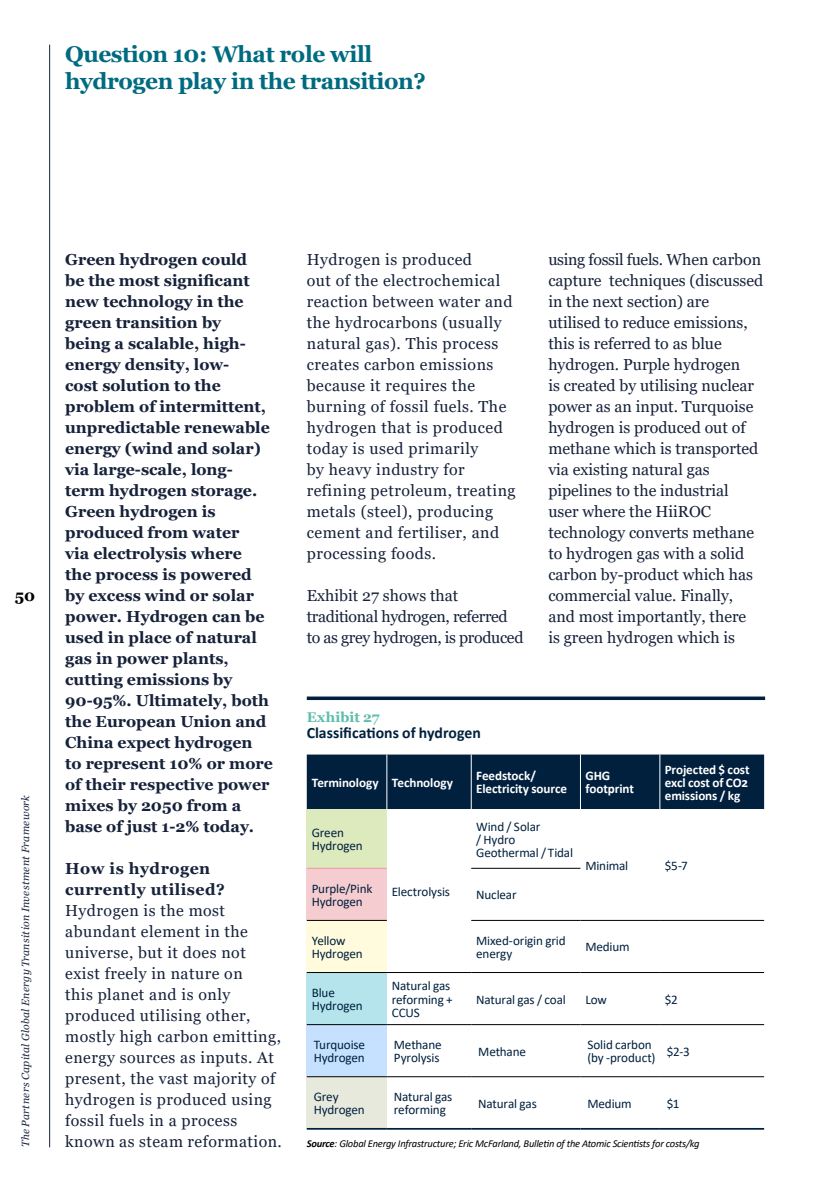
<style>
.page{position:relative;width:829px;height:1191px;background:#fff}
.page>*{position:absolute;margin:0;border:0;box-sizing:border-box;transform-origin:0 0}
.t1{font:700 22.75px/27.3px "Georgia";letter-spacing:-.02em;color:#006b80}
.t2{font:15.92px/21px "Georgia";letter-spacing:.03em;color:#16213a}
.t3{font:700 15.92px/21px "Georgia";color:#16213a}
.t4{font:15.92px/21px "Georgia";color:#16213a}
.t5{font:15.92px/21px "Georgia";letter-spacing:-.02em;color:#16213a}
.t6{font:700 15.92px/21px "Georgia";letter-spacing:.03em;color:#16213a}
.t7{font:700 15.75px "Calibri";color:#00203e}
.t8{font:700 15.75px "Georgia";color:#000}
.t9{font:700 14px "Georgia";color:#5dbdac}
.t10{font:13.12px/13.1px "Calibri";letter-spacing:-.015em;color:#00203e}
.t11{font:700 13.12px/13.1px "Calibri";letter-spacing:-.01em;color:#fff}
.t12{font:italic 10.5px "Calibri";letter-spacing:-.02em;color:#000}
.t13{font:italic 10.5px "Georgia";letter-spacing:.025em;color:#16213a}
.s1{font-weight:700}
</style>
<div class="page">
<hr style="left:49px;top:45px;width:1px;height:1102px;background:#16213a">
<svg style="left:307px;top:696px;width:458px;height:4px;background:#223d57"></svg>
<div style="left:307px;top:754px;width:457px;height:55px;background:#00203e"></div>
<div style="left:307px;top:809px;width:80px;height:59px;background:#dceabe"></div>
<svg style="left:387px;top:867px;width:377px;height:211px"></svg>
<div style="left:307px;top:868px;width:80px;height:52px;background:#f5cccf"></div>
<div style="left:307px;top:920px;width:80px;height:52px;background:#fffbdc"></div>
<div style="left:307px;top:972px;width:80px;height:52px;background:#b5e4ec"></div>
<div style="left:307px;top:1024px;width:80px;height:52px;background:#c6e1ff"></div>
<div style="left:307px;top:1076px;width:80px;height:52px;background:#e8e9dd"></div>
<hr style="left:307px;top:1128px;width:80px;height:1px;background:#00203e">
<hr style="left:387px;top:1128px;width:84px;height:1px;background:#00203e">
<hr style="left:471px;top:1128px;width:109px;height:1px;background:#00203e">
<hr style="left:580px;top:1128px;width:79px;height:1px;background:#00203e">
<hr style="left:659px;top:1128px;width:105px;height:1px;background:#00203e">
<hr style="left:307px;top:868px;width:80px;height:1px;background:#ec999f">
<hr style="left:471px;top:868px;width:109px;height:1px;background:#000">
<hr style="left:307px;top:920px;width:80px;height:1px;background:#000">
<hr style="left:471px;top:920px;width:109px;height:1px;background:#000">
<hr style="left:580px;top:920px;width:79px;height:1px;background:#000">
<hr style="left:659px;top:920px;width:105px;height:1px;background:#000">
<hr style="left:307px;top:972px;width:80px;height:1px;background:#000">
<hr style="left:387px;top:972px;width:84px;height:1px;background:#000">
<hr style="left:471px;top:972px;width:109px;height:1px;background:#000">
<hr style="left:580px;top:972px;width:79px;height:1px;background:#000">
<hr style="left:659px;top:972px;width:105px;height:1px;background:#000">
<hr style="left:307px;top:1024px;width:80px;height:1px;background:#000">
<hr style="left:387px;top:1024px;width:84px;height:1px;background:#000">
<hr style="left:471px;top:1024px;width:109px;height:1px;background:#000">
<hr style="left:580px;top:1024px;width:79px;height:1px;background:#000">
<hr style="left:659px;top:1024px;width:105px;height:1px;background:#000">
<hr style="left:307px;top:1076px;width:80px;height:1px;background:#000">
<hr style="left:387px;top:1076px;width:84px;height:1px;background:#000">
<hr style="left:471px;top:1076px;width:109px;height:1px;background:#000">
<hr style="left:580px;top:1076px;width:79px;height:1px;background:#000">
<hr style="left:659px;top:1076px;width:105px;height:1px;background:#000">
<hr style="left:386px;top:754px;width:1px;height:55px;background:#fff">
<hr style="left:471px;top:754px;width:1px;height:55px;background:#fff">
<hr style="left:580px;top:754px;width:1px;height:55px;background:#fff">
<hr style="left:659px;top:754px;width:1px;height:55px;background:#fff">
<h1 class="t1" style="left:65px;top:40px;width:362px">Question 10: What role will hydrogen play in the transition?</h1>
<p class="t8" style="left:15px;top:586px;width:22px">50</p>
<p class="t13" style="left:19px;top:1147px;width:354px;rotate:-90deg">The Partners Capital Global Energy Transition Investment Framework</p>
<p class="t3" style="left:65px;top:249px;width:209px">Green hydrogen could<br>be the most significant new technology in the green transition by<br>being a scalable, high&shy;energy density, low-<br>cost solution to the problem of intermittent, unpredictable renewable energy (wind and solar) via large-scale, long&shy;term hydrogen storage.<br>Green hydrogen is produced from water<br>via electrolysis where<br>the process is powered by excess wind or solar power. Hydrogen can be used in place of natural gas in power plants, cutting emissions by<br>90-95%. Ultimately, both the European Union and<br>China expect hydrogen to represent 10% or more of their respective power mixes by 2050 from a base of just 1-2% today.</p>
<p class="t6" style="left:65px;top:858px;width:161px">How is hydrogen currently utilised?</p>
<p class="t2" style="left:65px;top:900px;width:218px">Hydrogen is the most abundant element in the universe, but it does not exist freely in nature on<br>this planet and is only produced utilising other, mostly high carbon emitting, energy sources as inputs. At present, the vast majority of hydrogen is produced using fossil fuels in a process known as steam reformation.</p>
<p class="t2" style="left:307px;top:249px;width:210px">Hydrogen is produced<br>out of the electrochemical reaction between water and the hydrocarbons (usually natural gas). This process creates carbon emissions because it requires the burning of fossil fuels. The hydrogen that is produced today is used primarily<br>by heavy industry for refining petroleum, treating metals (steel), producing cement and fertiliser, and processing foods.</p>
<p class="t5" style="left:307px;top:585px;width:218px">Exhibit 27 shows that traditional hydrogen, referred to as grey hydrogen, is produced</p>
<p class="t4" style="left:548px;top:249px;width:216px">using fossil fuels. When carbon capture techniques (discussed in the next section) are utilised to reduce emissions, this is referred to as blue hydrogen. Purple hydrogen<br>is created by utilising nuclear power as an input. Turquoise hydrogen is produced out of methane which is transported via existing natural gas pipelines to the industrial<br>user where the HiiROC technology converts methane to hydrogen gas with a solid carbon by-product which has commercial value. Finally, and most importantly, there<br>is green hydrogen which is</p>
<p class="t9" style="left:307px;top:708px;width:74px">Exhibit 27</p>
<p class="t7" style="left:307px;top:721px;width:176px">Classifications of hydrogen</p>
<p class="t11" style="left:312px;top:775px;width:143px">Terminology Technology</p>
<p class="t11" style="left:476px;top:769px;width:92px">Feedstock/<br>Electricity source</p>
<p class="t11" style="left:585px;top:769px;width:50px">GHG footprint</p>
<p class="t11" style="left:664px;top:762px;width:86px">Projected $ cost excl cost of CO2 emissions / kg</p>
<p class="t10" style="left:312px;top:826px;width:52px">Green<br>Hydrogen</p>
<p class="t10" style="left:392px;top:884px;width:60px">Electrolysis</p>
<p class="t10" style="left:476px;top:819px;width:98px">Wind / Solar<br>/ Hydro<br>Geothermal / Tidal</p>
<p class="t10" style="left:585px;top:858px;width:44px">Minimal</p>
<p class="t10" style="left:664px;top:858px;width:25px">$5-7</p>
<p class="t10" style="left:312px;top:881px;width:62px">Purple/Pink<br>Hydrogen</p>
<p class="t10" style="left:476px;top:888px;width:42px">Nuclear</p>
<p class="t10" style="left:312px;top:933px;width:52px">Yellow<br>Hydrogen</p>
<p class="t10" style="left:476px;top:933px;width:91px">Mixed-origin grid energy</p>
<p class="t10" style="left:585px;top:940px;width:46px">Medium</p>
<p class="t10" style="left:312px;top:985px;width:52px">Blue<br>Hydrogen</p>
<p class="t10" style="left:392px;top:979px;width:62px">Natural gas reforming +<br>CCUS</p>
<p class="t10" style="left:476px;top:992px;width:91px">Natural gas / coal</p>
<p class="t10" style="left:585px;top:992px;width:23px">Low</p>
<p class="t10" style="left:664px;top:992px;width:14px">$2</p>
<p class="t10" style="left:314px;top:1037px;width:53px">Turquoise<br>Hydrogen</p>
<p class="t10" style="left:394px;top:1037px;width:49px">Methane<br>Pyrolysis</p>
<p class="t10" style="left:478px;top:1044px;width:49px">Methane</p>
<p class="t10" style="left:587px;top:1037px;width:69px">Solid carbon (by -product)</p>
<p class="t10" style="left:666px;top:1044px;width:25px">$2-3</p>
<p class="t10" style="left:314px;top:1090px;width:52px">Grey<br>Hydrogen</p>
<p class="t10" style="left:394px;top:1090px;width:60px">Natural gas reforming</p>
<p class="t10" style="left:478px;top:1096px;width:60px">Natural gas</p>
<p class="t10" style="left:587px;top:1096px;width:46px">Medium</p>
<p class="t10" style="left:666px;top:1096px;width:14px">$1</p>
<p class="t12" style="left:307px;top:1136px;width:394px"><span class="s1">Source</span>: Global Energy Infrastructure; Eric McFarland, Bulletin of the Atomic Scientists for costs/kg</p>
</div>
